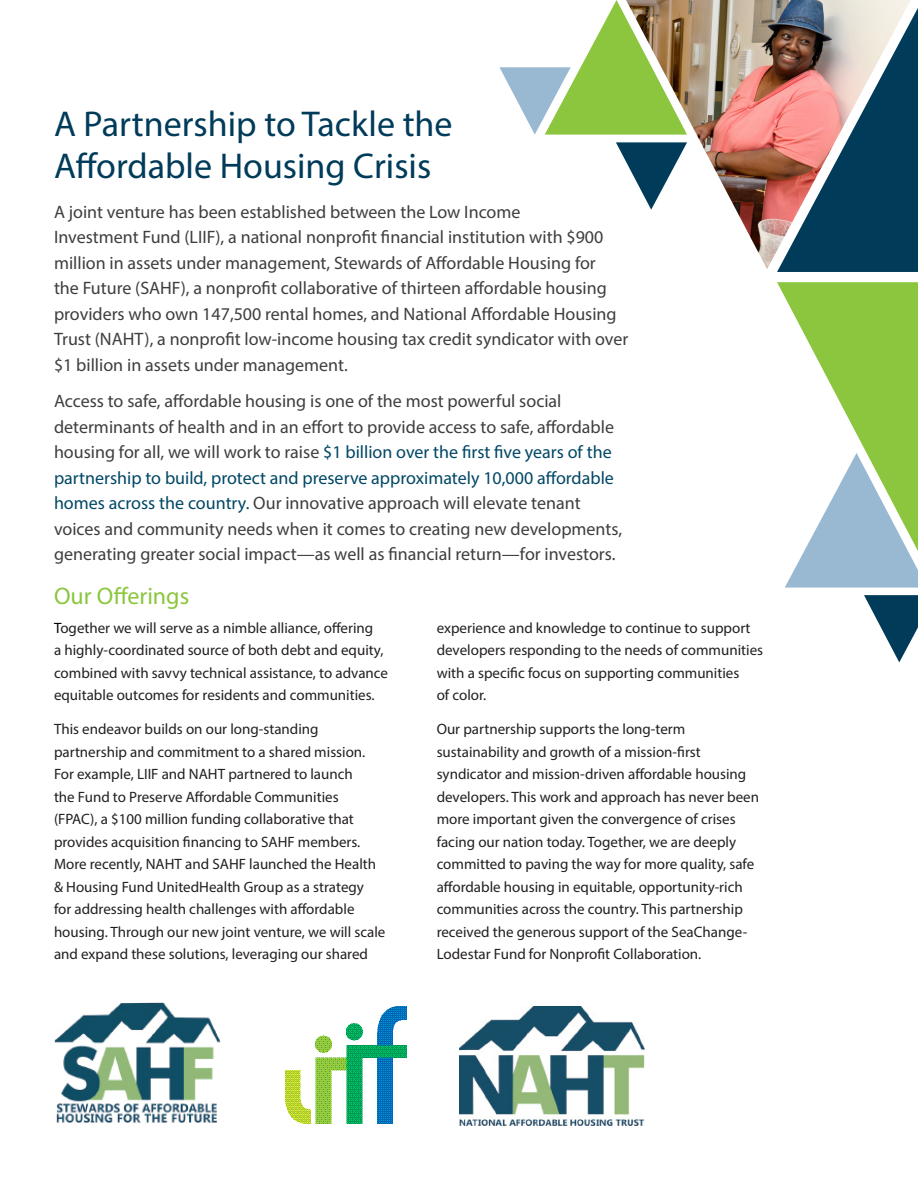
<style>
.page{position:relative;width:918px;height:1188px;background:#fff}
.page>*{position:absolute;margin:0;border:0;box-sizing:border-box;transform-origin:0 0}
.t1{font:36px/42px "Myriad Pro";color:#003b5a}
.t2{font:24px "Myriad Pro";color:#8bc63e}
.intro_p{font:18px/25.5px "Myriad Pro";color:#3e3e3f}
.p1{font:15px/22.5px "Myriad Pro";color:#231f20}
.s1{color:#004765}
.s2{color:#000}
</style>
<div class="page">
<img style="left:687px;top:0;width:224px;height:269px">
<img style="left:777px;top:8px;width:141px;height:264px">
<svg style="left:777px;top:282px;width:141px;height:306px"></svg>
<svg style="left:616px;top:142px;width:71px;height:68px"></svg>
<svg style="left:864px;top:595px;width:54px;height:67px"></svg>
<svg style="left:500px;top:0;width:187px;height:135px"></svg>
<img style="left:286px;top:1007px;width:121px;height:116px">
<img style="left:54px;top:1002px;width:167px;height:121px">
<img style="left:459px;top:1007px;width:186px;height:119px">
<h1 class="t1" style="left:54px;top:102px;width:400px">A Partnership to Tackle the<br>Affordable Housing Crisis</h1>
<p class="intro_p" style="left:54px;top:199px;width:576px">A joint venture has been established between the Low Income<br>Investment Fund (LIIF), a national nonprofit financial institution with $900 million in assets under management, Stewards of Affordable Housing for<br>the Future (SAHF), a nonprofit collaborative of thirteen affordable housing providers who own 147,500 rental homes, and National Affordable Housing Trust (NAHT), a nonprofit low-income housing tax credit syndicator with over $1 billion in assets under management.</p>
<p class="intro_p" style="left:54px;top:388px;width:570px">Access to safe, affordable housing is one of the most powerful social determinants of health and in an effort to provide access to safe, affordable housing for all, we will work to raise <span class="s1">$1 billion over the first five years of the partnership to build, protect and preserve approximately 10,000 affordable homes across the country.</span> Our innovative approach will elevate tenant voices and community needs when it comes to creating new developments, generating greater social impact—as well as financial return—for investors.</p>
<h2 class="t2" style="left:54px;top:581px;width:137px">Our Offerings</h2>
<p class="p1" style="left:54px;top:616px;width:336px"><span class="s2">T</span>ogether we will serve as a nimble alliance, offering<br>a highly-coordinated source of both debt and equity, combined with savvy technical assistance, to advance equitable outcomes for residents and communities.</p>
<p class="p1" style="left:54px;top:718px;width:333px">This endeavor builds on our long-standing partnership and commitment to a shared mission.<br>For example, LIIF and NAHT partnered to launch<br>the Fund to Preserve Affordable Communities (FPAC), a $100 million funding collaborative that provides acquisition financing to SAHF members.<br>More recently, NAHT and SAHF launched the Health &amp; Housing Fund UnitedHealth Group as a strategy<br>for addressing health challenges with affordable housing. Through our new joint venture, we will scale and expand these solutions, leveraging our shared</p>
<p class="p1" style="left:437px;top:616px;width:328px">experience and knowledge to continue to support developers responding to the needs of communities with a specific focus on supporting communities<br>of color.</p>
<p class="p1" style="left:437px;top:718px;width:324px">Our partnership supports the long-term sustainability and growth of a mission-first syndicator and mission-driven affordable housing developers. This work and approach has never been more important given the convergence of crises facing our nation today. Together, we are deeply committed to paving the way for more quality, safe affordable housing in equitable, opportunity-rich communities across the country. This partnership received the generous support of the SeaChange-Lodestar Fund for Nonprofit Collaboration.</p>
</div>
